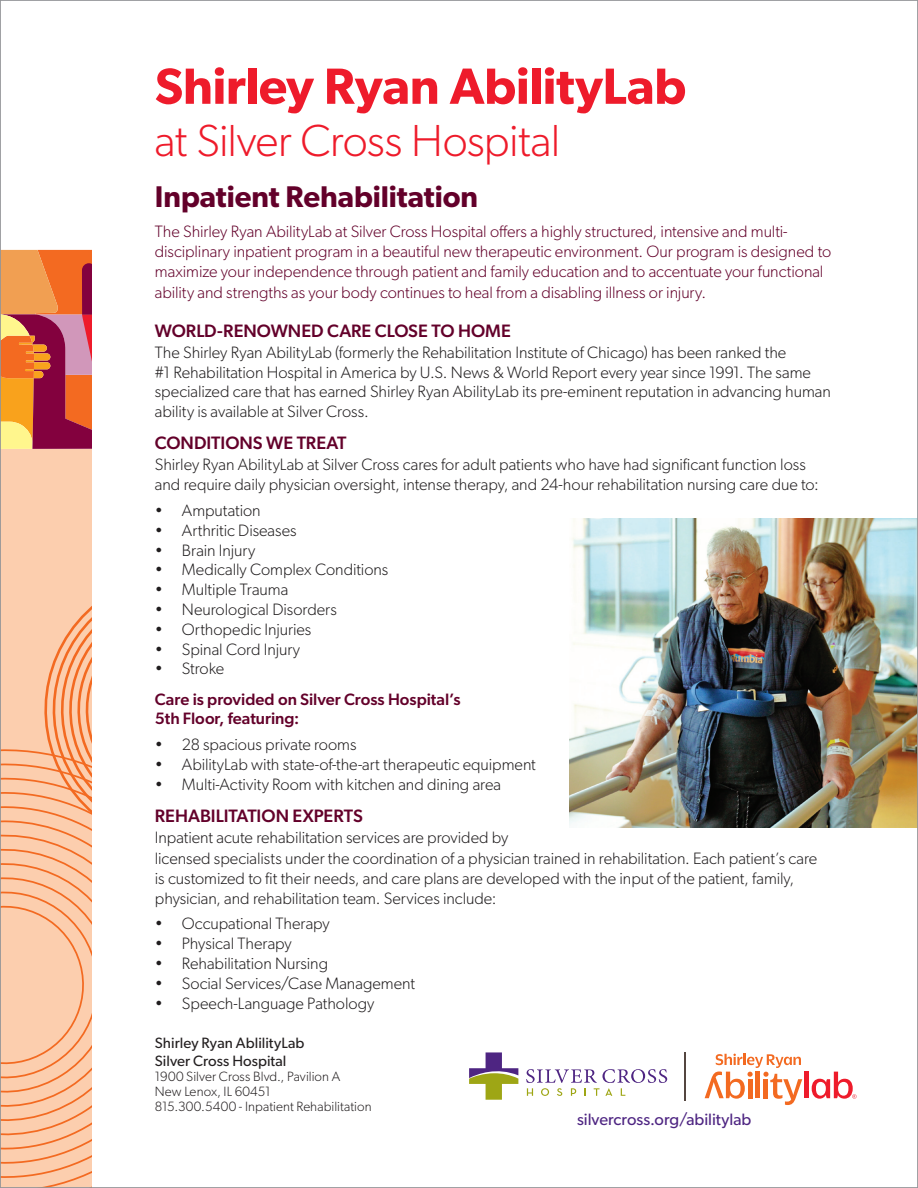
<style>
.page{position:relative;width:918px;height:1188px;background:#fff}
.page>*{position:absolute;margin:0;border:0;box-sizing:border-box;transform-origin:0 0}
.t1{font:600 51px "Gibson";letter-spacing:-.005em;color:#ee1b2b}
.t2{font:300 45px "Gibson";letter-spacing:-.015em;color:#ee1b2b}
.t3{font:600 30px "Gibson";letter-spacing:-.005em;color:#63002a}
.t4{font:500 18px "Gibson";color:#63002a}
.t5{font:300 16.5px/19.8px "Gibson";letter-spacing:-.005em;color:#201d1e}
.t6{font:300 16.5px/20.2px "Gibson";letter-spacing:-.005em;color:#63002a}
.t7{font:500 16.5px/19.8px "Gibson";color:#63002a}
.t8{font:16.5px "Gibson";color:#4e2582}
.t9{font:15px/18px "Gibson";letter-spacing:.005em;color:#231f20}
.t10{font:300 13.5px/15px "Gibson";letter-spacing:.005em;color:#231f20}
</style>
<div class="page">
<svg style="left:2px;top:449px;width:90px;height:737px;background:#fbc4a0"></svg>
<svg style="left:2px;top:250px;width:90px;height:199px;background:#d16847"></svg>
<svg style="left:705px;top:1054px;width:97px;height:51px"></svg>
<div style="left:804px;top:1072px;width:5px;height:26px;background:#ee1b2b"></div>
<svg style="left:812px;top:1072px;width:45px;height:27px"></svg>
<hr style="left:685px;top:1052px;width:1px;height:48px;background:#544640">
<svg style="left:469px;top:1052px;width:49px;height:48px"></svg>
<svg style="left:526px;top:1069px;width:141px;height:27px"></svg>
<img style="left:570px;top:519px;width:346px;height:308px">
<h1 class="t1" style="left:155px;top:56px;width:533px">Shirley Ryan AbilityLab</h1>
<h2 class="t2" style="left:155px;top:114px;width:407px">at Silver Cross Hospital</h2>
<h3 class="t3" style="left:155px;top:179px;width:325px">Inpatient Rehabilitation</h3>
<p class="t6" style="left:155px;top:221px;width:678px">The Shirley Ryan AbilityLab at Silver Cross Hospital offers a highly structured, intensive and multi&shy;disciplinary inpatient program in a beautiful new therapeutic environment. Our program is designed to maximize your independence through patient and family education and to accentuate your functional ability and strengths as your body continues to heal from a disabling illness or injury.</p>
<p class="t4" style="left:155px;top:320px;width:357px">WORLD-RENOWNED CARE CLOSE TO HOME</p>
<p class="t5" style="left:155px;top:342px;width:677px">The Shirley Ryan AbilityLab (formerly the Rehabilitation Institute of Chicago) has been ranked the<br>#1 Rehabilitation Hospital in America by U.S. News &amp; World Report every year since 1991. The same specialized care that has earned Shirley Ryan AbilityLab its pre-eminent reputation in advancing human ability is available at Silver Cross.</p>
<p class="t4" style="left:155px;top:432px;width:193px">CONDITIONS WE TREAT</p>
<p class="t5" style="left:155px;top:455px;width:665px">Shirley Ryan AbilityLab at Silver Cross cares for adult patients who have had significant function loss and require daily physician oversight, intense therapy, and 24-hour rehabilitation nursing care due to:</p>
<p class="t5" style="left:155px;top:500px;width:107px">• Amputation</p>
<p class="t5" style="left:155px;top:520px;width:143px">• Arthritic Diseases</p>
<p class="t5" style="left:155px;top:540px;width:102px">• Brain Injury</p>
<p class="t5" style="left:155px;top:560px;width:235px">• Medically Complex Conditions</p>
<p class="t5" style="left:155px;top:579px;width:135px">• Multiple Trauma</p>
<p class="t5" style="left:155px;top:599px;width:183px">• Neurological Disorders</p>
<p class="t5" style="left:155px;top:619px;width:158px">• Orthopedic Injuries</p>
<p class="t5" style="left:155px;top:639px;width:147px">• Spinal Cord Injury</p>
<p class="t5" style="left:155px;top:659px;width:71px">• Stroke</p>
<p class="t7" style="left:155px;top:689px;width:307px">Care is provided on Silver Cross Hospital’s<br>5th Floor, featuring:</p>
<p class="t5" style="left:155px;top:735px;width:203px">• 28 spacious private rooms</p>
<p class="t5" style="left:155px;top:754px;width:383px">• AbilityLab with state-of-the-art therapeutic equipment</p>
<p class="t5" style="left:155px;top:774px;width:348px">• Multi-Activity Room with kitchen and dining area</p>
<p class="t4" style="left:155px;top:805px;width:209px">REHABILITATION EXPERTS</p>
<p class="t5" style="left:155px;top:827px;width:664px;line-height:20.2px">Inpatient acute rehabilitation services are provided by<br>licensed specialists under the coordination of a physician trained in rehabilitation. Each patient’s care is customized to fit their needs, and care plans are developed with the input of the patient, family, physician, and rehabilitation team. Services include:</p>
<p class="t5" style="left:155px;top:914px;width:176px">• Occupational Therapy</p>
<p class="t5" style="left:155px;top:933px;width:138px">• Physical Therapy</p>
<p class="t5" style="left:155px;top:953px;width:175px">• Rehabilitation Nursing</p>
<p class="t5" style="left:155px;top:973px;width:262px">• Social Services/Case Management</p>
<p class="t5" style="left:155px;top:993px;width:221px">• Speech-Language Pathology</p>
<p class="t9" style="left:155px;top:1034px;width:151px">Shirley Ryan AblilityLab<br>Silver Cross Hospital</p>
<p class="t10" style="left:155px;top:1069px;width:218px">1900 Silver Cross Blvd., Pavilion A<br>New Lenox, IL 60451<br>815.300.5400 - Inpatient Rehabilitation</p>
<p class="t8" style="left:577px;top:1109px;width:176px">silvercross.org/abilitylab</p>
</div>
